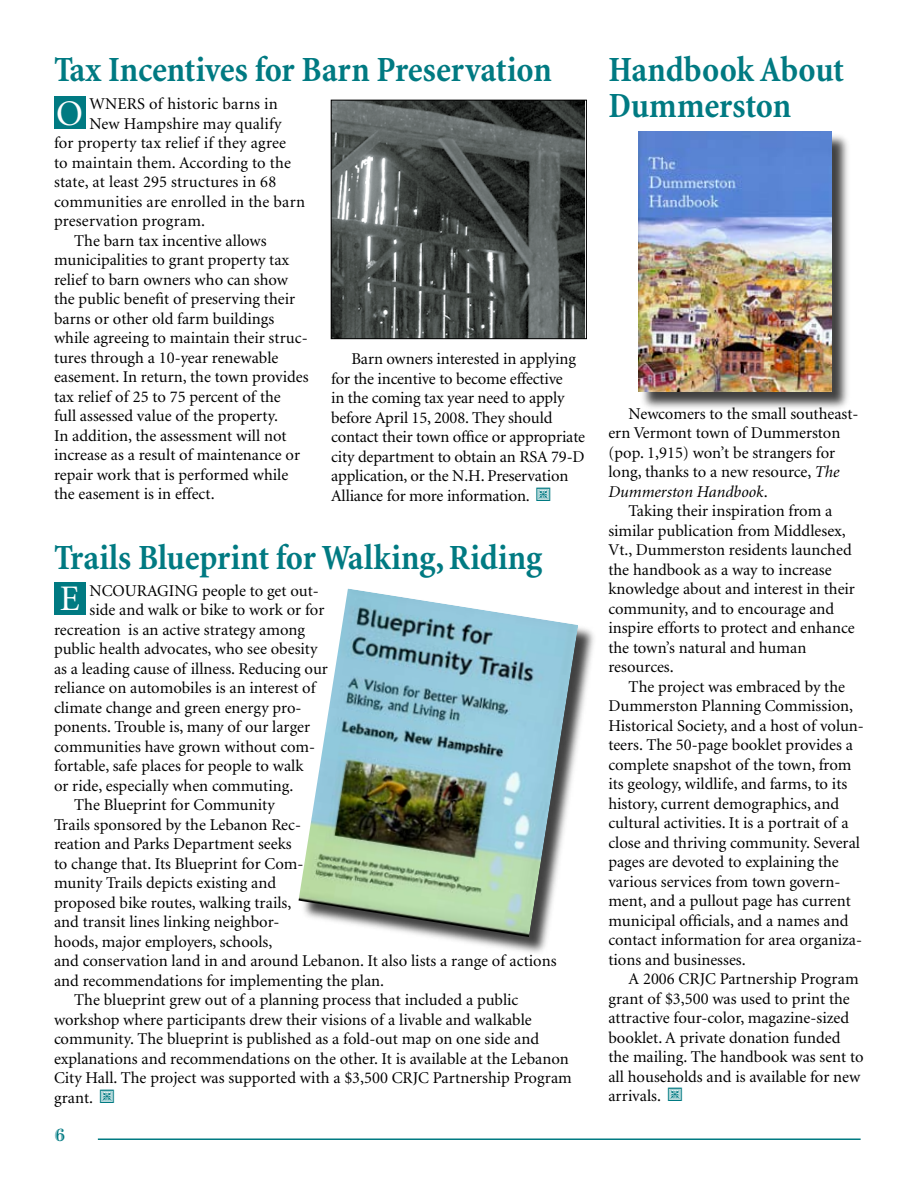
<style>
.page{position:relative;width:918px;height:1188px;background:#fff}
.page>*{position:absolute;margin:0;border:0;box-sizing:border-box;transform-origin:0 0}
.t1{font:700 condensed 36px/36px "Minion";letter-spacing:-.005em;color:#007a82}
.t2{font:36px "Minion";color:#fff}
.t3{font:16.5px/19.5px "Minion";color:#000}
.t4{font:italic 16.5px "Minion";color:#000}
.s1{font-style:italic}
.s2{font-style:normal}
</style>
<div class="page">
<hr style="left:98px;top:1138px;width:763px;height:2px;background:#007a82">
<div style="left:640px;top:132px;width:212px;height:279px;background:#000;opacity:.75"></div>
<img style="left:638px;top:131px;width:193px;height:260px">
<div style="left:300px;top:590px;width:298px;height:367px;background:#000;opacity:.75"></div>
<img style="left:299px;top:589px;width:279px;height:348px">
<img style="left:333px;top:102px;width:252px;height:235px">
<div style="left:331px;top:100px;width:256px;height:239px;border:1px solid #000"></div>
<div style="left:54px;top:96px;width:31px;height:33px;background:#007a82"></div>
<div style="left:54px;top:582px;width:31px;height:33px;background:#007a82"></div>
<h1 class="t1" style="left:54px;top:52px;width:500px">Tax Incentives for Barn Preservation</h1>
<p class="t3" style="left:89px;top:95px;width:190px">wners of historic barns in</p>
<p class="t3" style="left:89px;top:114px;width:194px">New Hampshire may qualify</p>
<p class="t3" style="left:54px;top:134px;width:234px">for property tax relief if they agree</p>
<p class="t3" style="left:54px;top:153px;width:239px">to maintain them. According to the</p>
<p class="t3" style="left:54px;top:173px;width:224px">state, at least 295 structures in 68</p>
<p class="t3" style="left:54px;top:192px;width:253px">communities are enrolled in the barn</p>
<p class="t3" style="left:54px;top:212px;width:153px">preservation program.</p>
<p class="t3" style="left:74px;top:231px;width:194px">The barn tax incentive allows</p>
<p class="t3" style="left:54px;top:251px;width:237px">municipalities to grant property tax</p>
<p class="t3" style="left:54px;top:270px;width:236px">relief to barn owners who can show</p>
<p class="t3" style="left:54px;top:290px;width:243px">the public benefit of preserving their</p>
<p class="t3" style="left:54px;top:309px;width:222px">barns or other old farm buildings</p>
<p class="t3" style="left:54px;top:329px;width:255px">while agreeing to maintain their struc-</p>
<p class="t3" style="left:54px;top:348px;width:226px">tures through a 10-year renewable</p>
<p class="t3" style="left:54px;top:368px;width:256px">easement. In return, the town provides</p>
<p class="t3" style="left:54px;top:387px;width:228px">tax relief of 25 to 75 percent of the</p>
<p class="t3" style="left:54px;top:407px;width:226px">full assessed value of the property.</p>
<p class="t3" style="left:54px;top:426px;width:234px">In addition, the assessment will not</p>
<p class="t3" style="left:54px;top:446px;width:248px">increase as a result of maintenance or</p>
<p class="t3" style="left:54px;top:465px;width:236px">repair work that is performed while</p>
<p class="t3" style="left:54px;top:485px;width:162px">the easement is in effect.</p>
<h1 class="t2" style="left:56px;top:95px;width:28px">O</h1>
<p class="t3" style="left:331px;top:350px;width:255px;text-indent:20px">Barn owners interested in applying for the incentive to become effective<br>in the coming tax year need to apply before April 15, 2008. They should contact their town office or appropriate city department to obtain an RSA</p>
<p class="t3" style="left:331px;top:447px;width:255px;text-indent:220px">79-D application, or the N.H. Preservation<br>Alliance for more information.</p>
<h1 class="t1" style="left:54px;top:540px;width:490px">Trails Blueprint for Walking, Riding</h1>
<p class="t3" style="left:90px;top:581px;width:25px">ncou</p>
<p class="t3" style="left:137px;top:581px;width:183px">raging people to get out-</p>
<p class="t3" style="left:90px;top:601px;width:236px">side and walk or bike to work or for</p>
<p class="t3" style="left:54px;top:620px;width:253px">recreation is an active strategy among</p>
<p class="t3" style="left:54px;top:640px;width:265px">public health advocates, who see obesity</p>
<p class="t3" style="left:54px;top:659px;width:275px">as a leading cause of illness. Reducing our</p>
<p class="t3" style="left:54px;top:679px;width:263px">reliance on automobiles is an interest of</p>
<p class="t3" style="left:54px;top:698px;width:249px">climate change and green energy pro-</p>
<p class="t3" style="left:54px;top:718px;width:258px">ponents. Trouble is, many of our larger</p>
<p class="t3" style="left:54px;top:737px;width:263px">communities have grown without com-</p>
<p class="t3" style="left:54px;top:757px;width:251px">fortable, safe places for people to walk</p>
<p class="t3" style="left:54px;top:776px;width:241px">or ride, especially when commuting.</p>
<p class="t3" style="left:74px;top:796px;width:202px">The Blueprint for Community</p>
<p class="t3" style="left:54px;top:815px;width:249px">Trails sponsored by the Lebanon Rec-</p>
<p class="t3" style="left:54px;top:835px;width:239px">reation and Parks Department seeks</p>
<p class="t3" style="left:54px;top:854px;width:251px">to change that. Its Blueprint for Com-</p>
<p class="t3" style="left:54px;top:874px;width:224px">munity Trails depicts existing and</p>
<p class="t3" style="left:54px;top:893px;width:239px">proposed bike routes, walking trails,</p>
<p class="t3" style="left:54px;top:913px;width:227px">and transit lines linking neighbor-</p>
<p class="t3" style="left:54px;top:932px;width:220px">hoods, major employers, schools,</p>
<p class="t3" style="left:54px;top:952px;width:504px">and conservation land in and around Lebanon. It also lists a range of actions</p>
<p class="t3" style="left:54px;top:971px;width:332px">and recommendations for implementing the plan.</p>
<p class="t3" style="left:74px;top:991px;width:446px">The blueprint grew out of a planning process that included a public</p>
<p class="t3" style="left:54px;top:1010px;width:479px">workshop where participants drew their visions of a livable and walkable</p>
<p class="t3" style="left:54px;top:1030px;width:487px">community. The blueprint is published as a fold-out map on one side and</p>
<p class="t3" style="left:54px;top:1049px;width:516px">explanations and recommendations on the other. It is available at the Lebanon</p>
<p class="t3" style="left:54px;top:1069px;width:519px">City Hall. The project was supported with a $3,500 CRJC Partnership Program</p>
<p class="t3" style="left:54px;top:1088px;width:41px">grant.</p>
<h1 class="t2" style="left:60px;top:581px;width:20px">E</h1>
<h1 class="t1" style="left:608px;top:52px;width:237px">Handbook About<br>Dummerston</h1>
<p class="t3" style="left:608px;top:405px;width:252px">Newcomers to the small southeast-</p>
<p class="t3" style="left:608px;top:424px;width:233px">ern Vermont town of Dummerston</p>
<p class="t3" style="left:608px;top:444px;width:228px">(pop. 1,915) won’t be strangers for</p>
<p class="t3" style="left:608px;top:463px;width:233px">long, thanks to a new resource, <span class="s1">The</span></p>
<p class="t4" style="left:608px;top:484px;width:161px">Dummerston Handbook<span class="s2">.</span></p>
<p class="t3" style="left:629px;top:502px;width:205px">Taking their inspiration from a</p>
<p class="t3" style="left:608px;top:522px;width:239px">similar publication from Middlesex,</p>
<p class="t3" style="left:608px;top:541px;width:245px">Vt., Dummerston residents launched</p>
<p class="t3" style="left:608px;top:561px;width:225px">the handbook as a way to increase</p>
<p class="t3" style="left:608px;top:580px;width:248px">knowledge about and interest in their</p>
<p class="t3" style="left:608px;top:600px;width:227px">community, and to encourage and</p>
<p class="t3" style="left:608px;top:619px;width:248px">inspire efforts to protect and enhance</p>
<p class="t3" style="left:608px;top:639px;width:199px">the town’s natural and human</p>
<p class="t3" style="left:608px;top:658px;width:67px">resources.</p>
<p class="t3" style="left:629px;top:678px;width:218px">The project was embraced by the</p>
<p class="t3" style="left:608px;top:697px;width:246px">Dummerston Planning Commission,</p>
<p class="t3" style="left:608px;top:717px;width:257px">Historical Society, and a host of volun-</p>
<p class="t3" style="left:608px;top:736px;width:246px">teers. The 50-page booklet provides a</p>
<p class="t3" style="left:608px;top:756px;width:245px">complete snapshot of the town, from</p>
<p class="t3" style="left:608px;top:775px;width:240px">its geology, wildlife, and farms, to its</p>
<p class="t3" style="left:608px;top:795px;width:232px">history, current demographics, and</p>
<p class="t3" style="left:608px;top:814px;width:242px">cultural activities. It is a portrait of a</p>
<p class="t3" style="left:608px;top:834px;width:253px">close and thriving community. Several</p>
<p class="t3" style="left:608px;top:853px;width:232px">pages are devoted to explaining the</p>
<p class="t3" style="left:608px;top:873px;width:234px">various services from town govern-</p>
<p class="t3" style="left:608px;top:892px;width:244px">ment, and a pullout page has current</p>
<p class="t3" style="left:608px;top:912px;width:242px">municipal officials, and a names and</p>
<p class="t3" style="left:608px;top:931px;width:255px">contact information for area organiza-</p>
<p class="t3" style="left:608px;top:951px;width:139px">tions and businesses.</p>
<p class="t3" style="left:608px;top:970px;width:252px">A 2006 CRJC Partnership Program</p>
<p class="t3" style="left:608px;top:990px;width:243px">grant of $3,500 was used to print the</p>
<p class="t3" style="left:608px;top:1009px;width:242px">attractive four-color, magazine-sized</p>
<p class="t3" style="left:608px;top:1029px;width:234px">booklet. A private donation funded</p>
<p class="t3" style="left:608px;top:1048px;width:257px">the mailing. The handbook was sent to</p>
<p class="t3" style="left:608px;top:1068px;width:254px">all households and is available for new</p>
<p class="t3" style="left:608px;top:1087px;width:54px">arrivals.</p>
</div>
